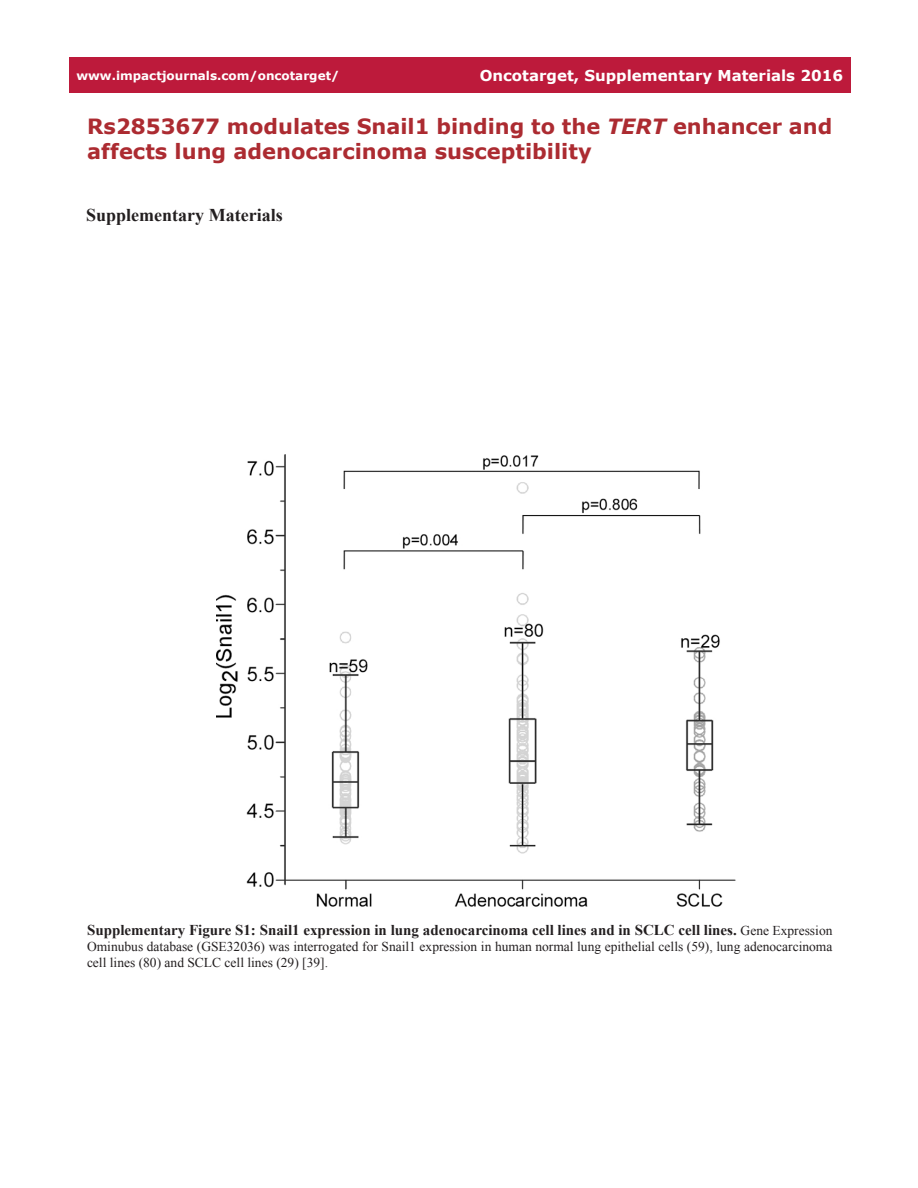
<style>
.page{position:relative;width:918px;height:1188px;background:#fff}
.page>*{position:absolute;margin:0;border:0;box-sizing:border-box;transform-origin:0 0}
.t1{font:700 21px/25.2px "Verdana";color:#ac2b31}
.t2{font:700 18px "Times New Roman";color:#231f20}
.FigureText{font:700 15px "Times New Roman";color:#231f20}
.t3{font:700 15px "Verdana";color:#fff}
.FigureText-2{font:13.5px/16.2px "Times New Roman";color:#231f20}
.t4{font:700 12px "Verdana";color:#fff}
.s1{font-style:italic}
.s2{font-weight:400;font-size:13.5px}
</style>
<div class="page">
<div style="left:69px;top:57px;width:781px;height:36px;background:#bd1a3b"></div>
<img style="left:216px;top:455px;width:520px;height:451px">
<p class="t4" style="left:76px;top:67px;width:264px">www.impactjournals.com/oncotarget/</p>
<p class="t3" style="left:480px;top:65px;width:365px">Oncotarget, Supplementary Materials 2016</p>
<p class="t1" style="left:87px;top:114px;width:747px">Rs2853677 modulates Snail1 binding to the <span class="s1">TERT</span> enhancer and affects lung adenocarcinoma susceptibility</p>
<p class="t2" style="left:86px;top:203px;width:198px">Supplementary Materials</p>
<p class="FigureText" style="left:87px;top:919px;width:747px">Supplementary Figure S1: Snail1 expression in lung adenocarcinoma cell lines and in SCLC cell lines. <span class="s2">Gene Expression</span></p>
<p class="FigureText-2" style="left:87px;top:938px;width:747px">Ominubus database (GSE32036) was interrogated for Snail1 expression in human normal lung epithelial cells (59), lung adenocarcinoma cell lines (80) and SCLC cell lines (29) [39].</p>
</div>
